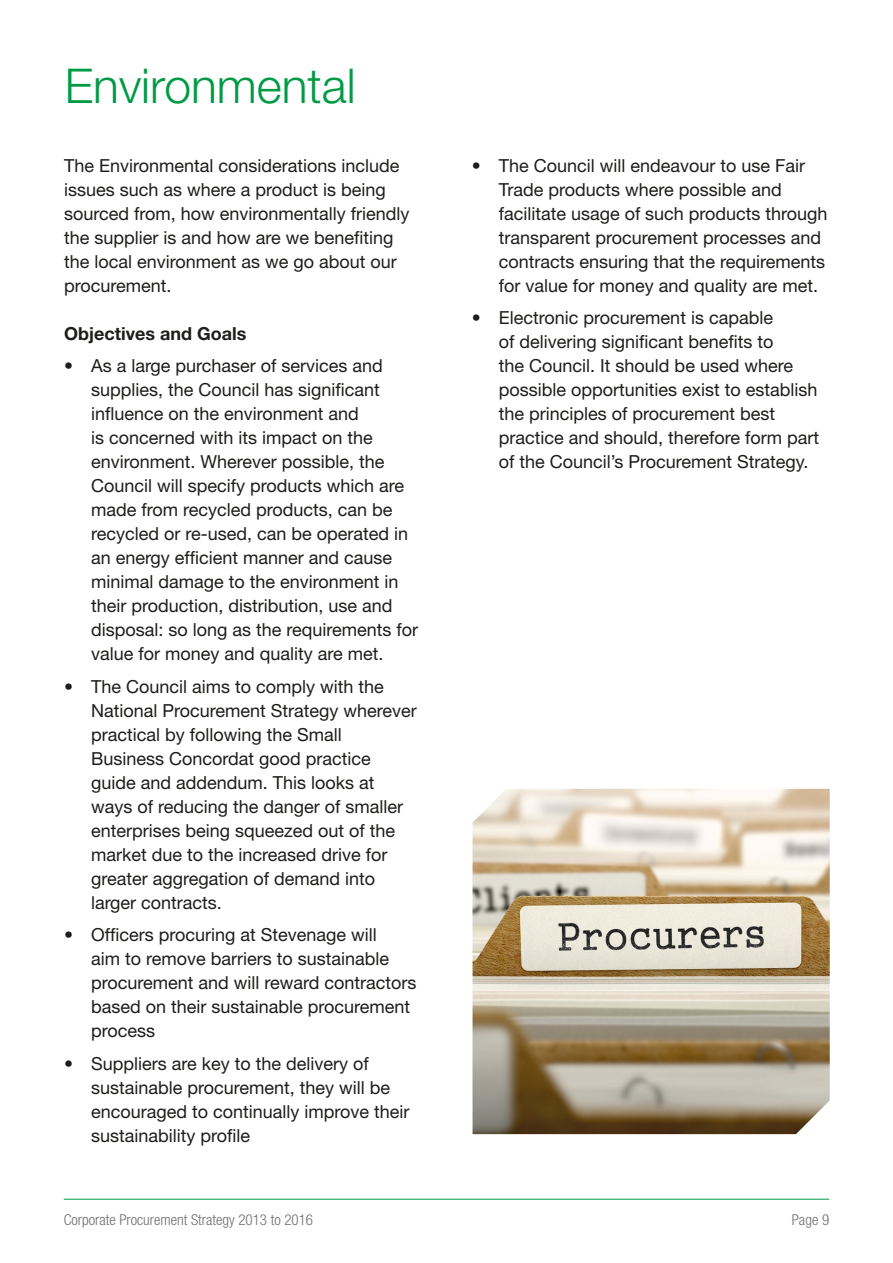
<style>
.page{position:relative;width:893px;height:1263px;background:#fff}
.page>*{position:absolute;margin:0;border:0;box-sizing:border-box;transform-origin:0 0}
.t1{font:300 48px "Helvetica Neue";color:#009a45}
.t2{font:18px/24px "Helvetica Neue";color:#1d1d1b}
.t3{font:700 18px "Helvetica Neue";color:#1d1d1b}
.t4{font:300 condensed 15px "Helvetica Neue";color:#70706f}
</style>
<div class="page">
<hr style="left:64px;top:1199px;width:765px;height:1px;background:#009a45">
<img style="left:472px;top:789px;width:358px;height:345px">
<p class="t1" style="left:65px;top:57px;width:292px">Environmental</p>
<p class="t2" style="left:64px;top:153px;width:347px">The Environmental considerations include issues such as where a product is being sourced from, how environmentally friendly the supplier is and how are we benefiting the local environment as we go about our procurement.</p>
<p class="t3" style="left:64px;top:322px;width:184px">Objectives and Goals</p>
<p class="t2" style="left:91px;top:354px;width:329px;text-indent:-27px">• As a large purchaser of services and supplies, the Council has significant influence on the environment and<br>is concerned with its impact on the environment. Wherever possible, the Council will specify products which are made from recycled products, can be recycled or re-used, can be operated in an energy efficient manner and cause minimal damage to the environment in their production, distribution, use and disposal: so long as the requirements for value for money and quality are met.</p>
<p class="t2" style="left:91px;top:674px;width:327px;text-indent:-27px">• The Council aims to comply with the National Procurement Strategy wherever practical by following the Small Business Concordat good practice guide and addendum. This looks at ways of reducing the danger of smaller enterprises being squeezed out of the market due to the increased drive for greater aggregation of demand into larger contracts.</p>
<p class="t2" style="left:91px;top:923px;width:327px;text-indent:-27px">• Officers procuring at Stevenage will<br>aim to remove barriers to sustainable procurement and will reward contractors based on their sustainable procurement process</p>
<p class="t2" style="left:91px;top:1051px;width:320px;text-indent:-27px">• Suppliers are key to the delivery of sustainable procurement, they will be encouraged to continually improve their sustainability profile</p>
<p class="t2" style="left:499px;top:153px;width:330px;text-indent:-27px">• The Council will endeavour to use Fair Trade products where possible and facilitate usage of such products through transparent procurement processes and contracts ensuring that the requirements for value for money and quality are met.</p>
<p class="t2" style="left:499px;top:306px;width:322px;text-indent:-27px">• Electronic procurement is capable<br>of delivering significant benefits to<br>the Council. It should be used where possible opportunities exist to establish the principles of procurement best practice and should, therefore form part of the Council’s Procurement Strategy.</p>
<p class="t4" style="left:64px;top:1211px;width:251px">Corporate Procurement Strategy 2013 to 2016</p>
<p class="t4" style="left:792px;top:1211px;width:39px">Page 9</p>
</div>
